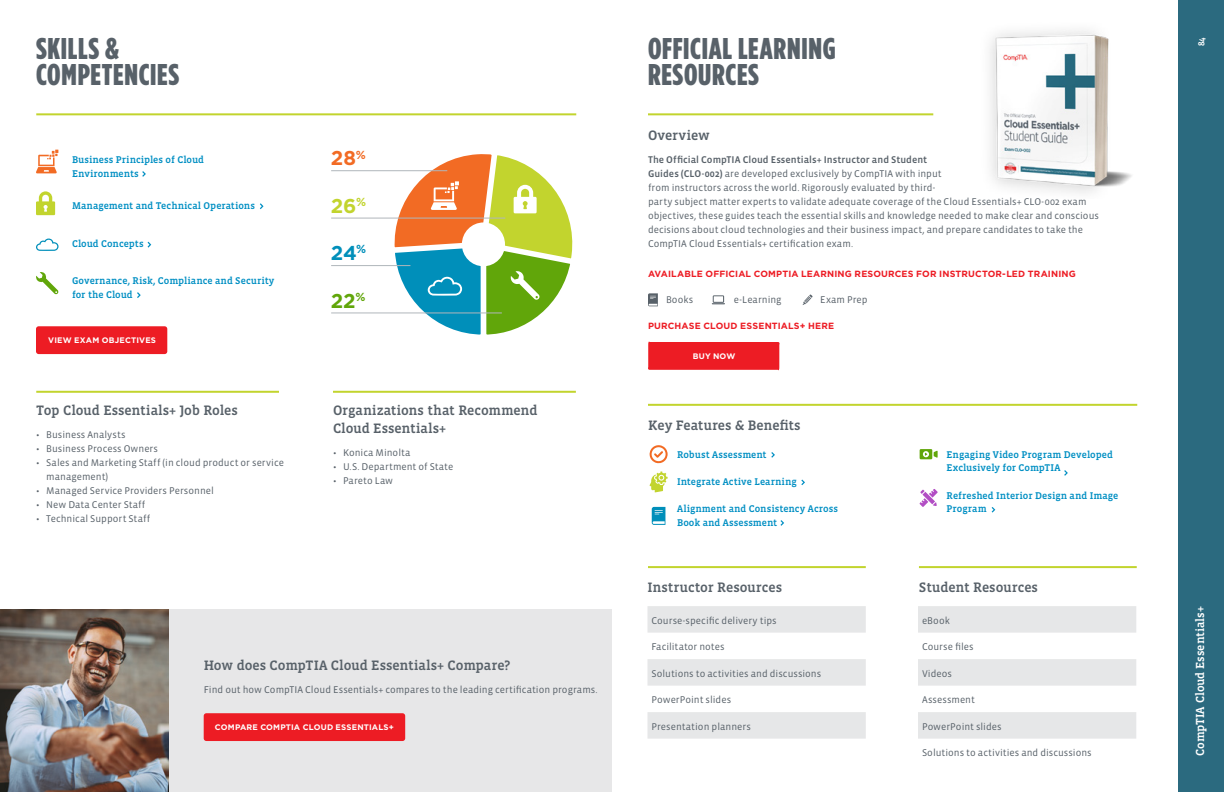
<style>
.page{position:relative;width:1224px;height:792px;background:#fff}
.page>*{position:absolute;margin:0;border:0;box-sizing:border-box;transform-origin:0 0}
.t1{font:900 30px/26px "Gotham Condensed";letter-spacing:.025em;color:#586169}
.t2{font:700 20px "Gotham";color:#c2d42e}
.t3{font:700 20px "Gotham";color:#61a60a}
.t4{font:700 20px "Gotham";color:#008fba}
.t5{font:700 20px "Gotham";color:#f26b24}
.t6{font:500 14px/18px "Vista Slab OTCE";letter-spacing:-.005em;color:#586169}
.t7{font:500 12px "Vista Slab OTCE";letter-spacing:-.01em;color:#fff}
.t8{font:10px/14px "Vista Sans OTCE";letter-spacing:.005em;color:#586169}
.t9{font:500 10px/14px "Vista Slab OTCE";letter-spacing:.005em;color:#008fc3}
.t10{font:700 9px "Gotham";letter-spacing:.02em;color:#ed1c24}
.t11{font:500 9px "Vista Sans OTCE";color:#fff}
.t12{font:700 8px "Gotham";letter-spacing:.025em;color:#fff}
.s1{font-weight:500}
</style>
<div class="page">
<div style="left:1179px;top:0;width:45px;height:792px;background:#2b6a7f"></div>
<div style="left:0;top:610px;width:612px;height:182px;background:#e7e7e8"></div>
<img style="left:0;top:610px;width:168px;height:182px">
<hr style="left:36px;top:113px;width:540px;height:2px;background:#c2d42e">
<svg style="left:36px;top:191px;width:19px;height:24px"></svg>
<svg style="left:36px;top:272px;width:23px;height:22px"></svg>
<svg style="left:137px;top:292px;width:4px;height:6px"></svg>
<svg style="left:142px;top:171px;width:4px;height:6px"></svg>
<div style="left:36px;top:326px;width:131px;height:28px;background:#ed1c24;border-radius:3px"></div>
<hr style="left:36px;top:391px;width:243px;height:2px;background:#c2d42e">
<hr style="left:333px;top:391px;width:243px;height:2px;background:#c2d42e">
<hr style="left:648px;top:404px;width:489px;height:2px;background:#c2d42e">
<svg style="left:771px;top:452px;width:4px;height:6px"></svg>
<svg style="left:801px;top:480px;width:4px;height:5px"></svg>
<svg style="left:780px;top:520px;width:4px;height:6px"></svg>
<hr style="left:648px;top:113px;width:285px;height:2px;background:#c2d42e">
<svg style="left:648px;top:293px;width:10px;height:13px"></svg>
<svg style="left:712px;top:295px;width:13px;height:9px"></svg>
<svg style="left:803px;top:294px;width:10px;height:11px"></svg>
<svg style="left:652px;top:507px;width:13px;height:18px"></svg>
<svg style="left:992px;top:507px;width:3px;height:6px"></svg>
<svg style="left:920px;top:449px;width:18px;height:10px"></svg>
<svg style="left:920px;top:489px;width:18px;height:18px"></svg>
<svg style="left:148px;top:242px;width:3px;height:6px"></svg>
<svg style="left:260px;top:203px;width:4px;height:6px"></svg>
<svg style="left:36px;top:150px;width:22px;height:23px"></svg>
<hr style="left:331px;top:218px;width:174px;height:1px;background:#b0b6bb">
<hr style="left:331px;top:312px;width:171px;height:1px;background:#b0b6bb">
<hr style="left:331px;top:170px;width:116px;height:1px;background:#b0b6bb">
<hr style="left:331px;top:265px;width:79px;height:1px;background:#b0b6bb">
<svg style="left:389px;top:154px;width:184px;height:181px"></svg>
<svg style="left:36px;top:239px;width:23px;height:12px"></svg>
<svg style="left:649px;top:471px;width:19px;height:21px"></svg>
<svg style="left:649px;top:445px;width:19px;height:18px"></svg>
<div style="left:204px;top:713px;width:201px;height:28px;background:#ed1c24;border-radius:3px"></div>
<svg style="left:1064px;top:470px;width:4px;height:6px"></svg>
<img style="left:989px;top:30px;width:143px;height:163px">
<svg style="left:648px;top:341px;width:132px;height:30px;background:#ee2d35"></svg>
<hr style="left:648px;top:566px;width:218px;height:2px;background:#c2d42e">
<hr style="left:919px;top:566px;width:218px;height:2px;background:#c2d42e">
<svg style="left:648px;top:606px;width:218px;height:133px"></svg>
<svg style="left:918px;top:606px;width:218px;height:133px"></svg>
<h1 class="t1" style="left:36px;top:35px;width:145px">SKILLS &amp;<br>COMPETENCIES</h1>
<p class="t9" style="left:72px;top:152px;width:134px">Business Principles of Cloud<br>Environments</p>
<p class="t9" style="left:72px;top:199px;width:185px">Management and Technical Operations</p>
<p class="t9" style="left:72px;top:237px;width:73px">Cloud Concepts</p>
<p class="t9" style="left:72px;top:274px;width:204px">Governance, Risk, Compliance and Security for the Cloud</p>
<p class="t12" style="left:48px;top:335px;width:109px">VIEW EXAM OBJECTIVES</p>
<h3 class="t6" style="left:36px;top:401px;width:203px">Top Cloud Essentials+ Job Roles</h3>
<p class="t8" style="left:36px;top:428px;width:91px">• Business Analysts</p>
<p class="t8" style="left:36px;top:442px;width:123px">• Business Process Owners</p>
<p class="t8" style="left:46px;top:456px;width:239px;text-indent:-10px">• Sales and Marketing Staff (in cloud product or service management)</p>
<p class="t8" style="left:36px;top:484px;width:179px">• Managed Service Providers Personnel</p>
<p class="t8" style="left:36px;top:498px;width:111px">• New Data Center Staff</p>
<p class="t8" style="left:36px;top:512px;width:116px">• Technical Support Staff</p>
<h2 class="t5" style="left:331px;top:145px;width:37px">28<sup>%</sup></h2>
<h2 class="t2" style="left:331px;top:192px;width:37px">26<sup>%</sup></h2>
<h2 class="t4" style="left:331px;top:240px;width:37px">24<sup>%</sup></h2>
<h2 class="t3" style="left:331px;top:287px;width:36px">22<sup>%</sup></h2>
<h3 class="t6" style="left:333px;top:401px;width:206px">Organizations that Recommend<br>Cloud Essentials+</h3>
<p class="t8" style="left:333px;top:446px;width:79px">• Konica Minolta</p>
<p class="t8" style="left:333px;top:460px;width:122px">• U.S. Department of State</p>
<p class="t8" style="left:333px;top:474px;width:62px">• Pareto Law</p>
<h3 class="t6" style="left:204px;top:656px;width:308px">How does CompTIA Cloud Essentials+ Compare?</h3>
<p class="t8" style="left:204px;top:682px;width:395px">Find out how CompTIA Cloud Essentials+ compares to the leading certification programs.</p>
<p class="t12" style="left:215px;top:722px;width:180px">COMPARE COMPTIA CLOUD ESSENTIALS+</p>
<h1 class="t1" style="left:648px;top:35px;width:189px">OFFICIAL LEARNING<br>RESOURCES</h1>
<h3 class="t6" style="left:648px;top:126px;width:63px">Overview</h3>
<p class="t8" style="left:648px;top:152px;width:452px"><span class="s1">The Official CompTIA Cloud Essentials+ Instructor and Student<br>Guides (CLO-002)</span> are developed exclusively by CompTIA with input<br>from instructors across the world. Rigorously evaluated by third-<br>party subject matter experts to validate adequate coverage of the Cloud Essentials+ CLO-002 exam objectives, these guides teach the essential skills and knowledge needed to make clear and conscious decisions about cloud technologies and their business impact, and prepare candidates to take the CompTIA Cloud Essentials+ certification exam.</p>
<p class="t10" style="left:648px;top:268px;width:429px">AVAILABLE OFFICIAL COMPTIA LEARNING RESOURCES FOR INSTRUCTOR-LED TRAINING</p>
<p class="t8" style="left:666px;top:293px;width:29px">Books</p>
<p class="t8" style="left:734px;top:293px;width:49px">e-Learning</p>
<p class="t8" style="left:820px;top:293px;width:49px">Exam Prep</p>
<p class="t10" style="left:648px;top:320px;width:188px">PURCHASE CLOUD ESSENTIALS+ HERE</p>
<p class="t12" style="left:693px;top:351px;width:44px">BUY NOW</p>
<h3 class="t6" style="left:648px;top:416px;width:154px">Key Features &amp; Benefits</h3>
<p class="t9" style="left:677px;top:447px;width:91px">Robust Assessment</p>
<p class="t9" style="left:677px;top:475px;width:121px">Integrate Active Learning</p>
<p class="t9" style="left:677px;top:502px;width:163px;line-height:13.7px">Alignment and Consistency Across<br>Book and Assessment</p>
<p class="t9" style="left:947px;top:447px;width:168px;line-height:13.7px">Engaging Video Program Developed<br>Exclusively for CompTIA</p>
<p class="t9" style="left:947px;top:489px;width:173px;line-height:13px">Refreshed Interior Design and Image<br>Program</p>
<h3 class="t6" style="left:648px;top:579px;width:136px">Instructor Resources</h3>
<h3 class="t6" style="left:919px;top:579px;width:121px">Student Resources</h3>
<p class="t8" style="left:652px;top:613px;width:127px">Course-specific delivery tips</p>
<p class="t8" style="left:652px;top:640px;width:75px">Facilitator notes</p>
<p class="t8" style="left:652px;top:666px;width:171px">Solutions to activities and discussions</p>
<p class="t8" style="left:652px;top:693px;width:81px">PowerPoint slides</p>
<p class="t8" style="left:652px;top:719px;width:101px">Presentation planners</p>
<p class="t8" style="left:922px;top:613px;width:29px">eBook</p>
<p class="t8" style="left:922px;top:640px;width:53px">Course files</p>
<p class="t8" style="left:922px;top:666px;width:32px">Videos</p>
<p class="t8" style="left:922px;top:693px;width:54px">Assessment</p>
<p class="t8" style="left:922px;top:719px;width:81px">PowerPoint slides</p>
<p class="t8" style="left:922px;top:746px;width:171px">Solutions to activities and discussions</p>
<p class="t11" style="left:1196px;top:46px;width:11px;rotate:-90deg">84</p>
<p class="t7" style="left:1193px;top:756px;width:151px;rotate:-90deg">CompTIA Cloud Essentials+</p>
</div>
